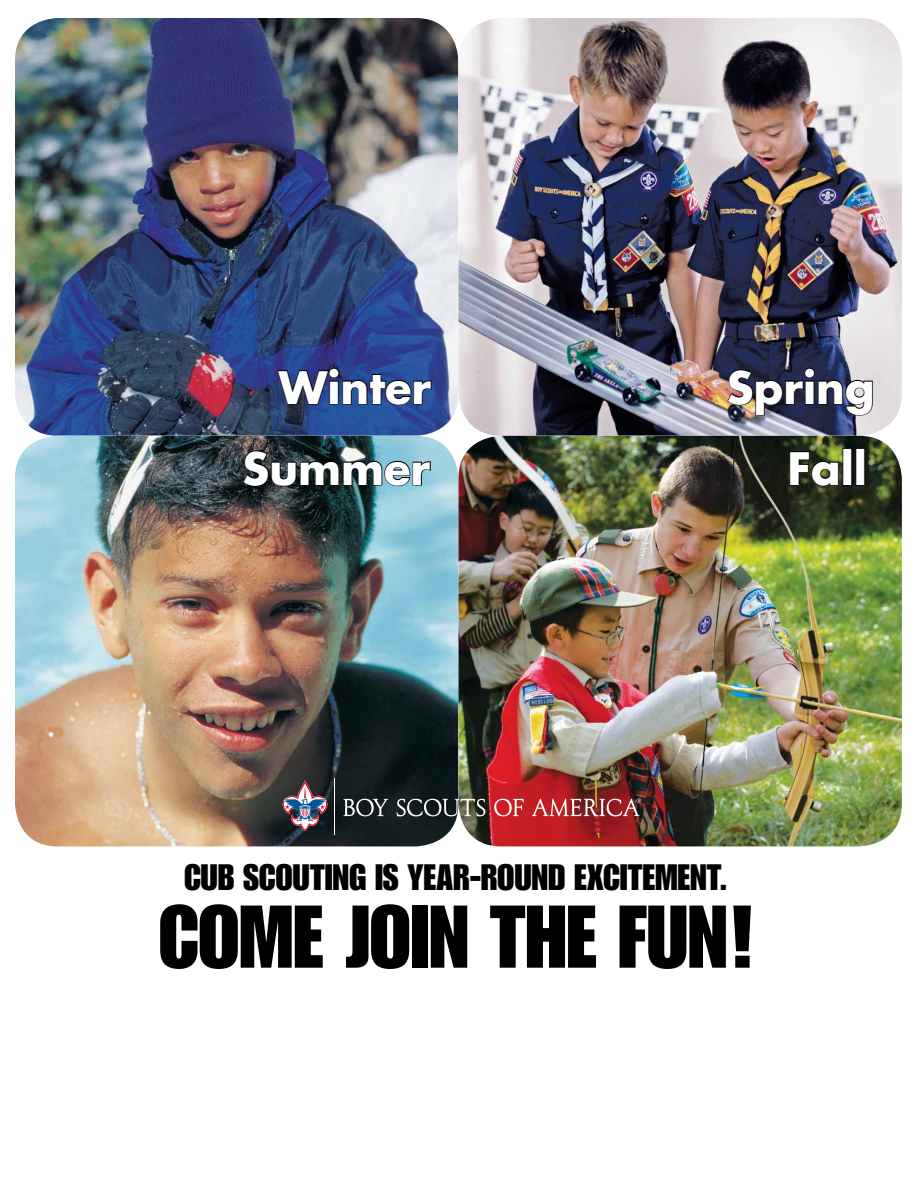
<style>
.page{position:relative;width:918px;height:1188px;background:#fff}
.page>*{position:absolute;margin:0;border:0;box-sizing:border-box;transform-origin:0 0}
.t1{font:87px "Impact";letter-spacing:-.01em;color:#000}
.t2{font:700 43.5px "Futura";color:#fff}
.t3{font:36px "Impact";letter-spacing:-.005em;color:#000}
</style>
<div class="page">
<img style="left:15px;top:18px;width:887px;height:828px">
<img style="left:458px;top:18px;width:444px;height:418px;border-radius:43px">
<img style="left:15px;top:436px;width:443px;height:410px;border-radius:43px">
<img style="left:458px;top:436px;width:444px;height:410px;border-radius:43px">
<svg style="left:276px;top:367px;width:156px;height:39px;background:#213974"></svg>
<img style="left:726px;top:367px;width:148px;height:49px">
<img style="left:242px;top:450px;width:190px;height:37px">
<svg style="left:789px;top:450px;width:51px;height:37px;background:#323d1c"></svg>
<div style="left:843px;top:448px;width:9px;height:37px;border:2px solid #000"></div>
<div style="left:856px;top:448px;width:9px;height:37px;border:2px solid #000"></div>
<hr style="left:334px;top:778px;width:1px;height:57px;background:#fff">
<svg style="left:343px;top:799px;width:45px;height:17px"></svg>
<svg style="left:397px;top:799px;width:88px;height:17px"></svg>
<svg style="left:494px;top:799px;width:30px;height:17px"></svg>
<svg style="left:532px;top:798px;width:109px;height:18px;background:#b15759"></svg>
<svg style="left:283px;top:780px;width:44px;height:51px;background:#635b6a"></svg>
<p class="t2" style="left:279px;top:358px;width:154px">Winter</p>
<p class="t2" style="left:727px;top:358px;width:149px">Spring</p>
<p class="t2" style="left:243px;top:439px;width:189px">Summer</p>
<p class="t2" style="left:788px;top:439px;width:81px">Fall</p>
<p class="t3" style="left:184px;top:857px;width:545px">CUB SCOUTING IS YEAR-ROUND EXCITEMENT.</p>
<h1 class="t1" style="left:158px;top:886px;width:597px">COME JOIN THE FUN!</h1>
</div>
